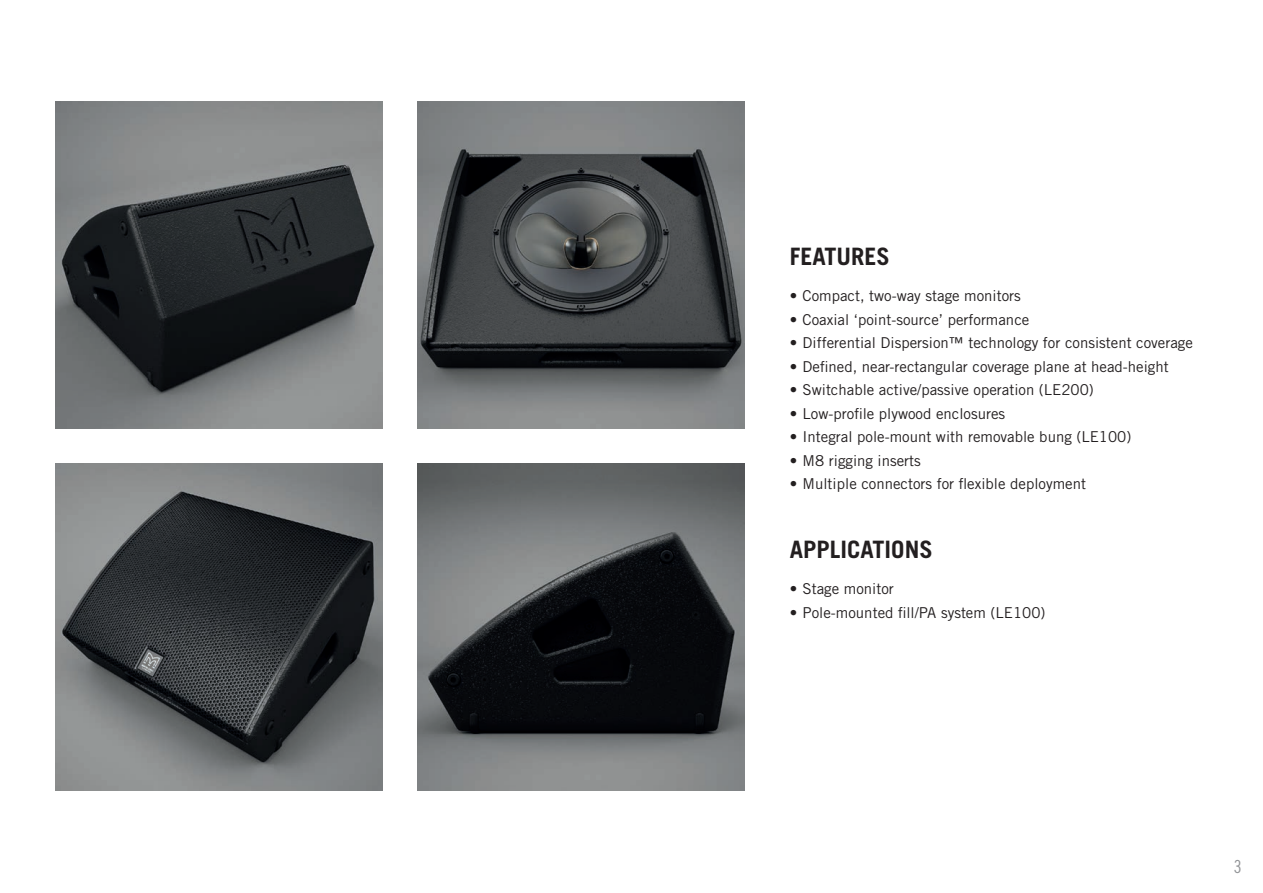
<style>
.page{position:relative;width:1263px;height:893px;background:#fff}
.page>*{position:absolute;margin:0;border:0;box-sizing:border-box;transform-origin:0 0}
.t1{font:700 24px "Trade Gothic";color:#231f20}
.t2{font:18px "Trade Gothic Cond Eighteen";color:#939598}
.t3{font:15px "Trade Gothic";color:#231f20}
</style>
<div class="page">
<img style="left:417px;top:102px;width:327px;height:327px">
<img style="left:55px;top:102px;width:327px;height:327px">
<img style="left:417px;top:463px;width:327px;height:328px">
<img style="left:55px;top:463px;width:327px;height:328px">
<h1 class="t1" style="left:790px;top:242px;width:102px">FEATURES</h1>
<p class="t3" style="left:790px;top:287px;width:233px">• Compact, two-way stage monitors</p>
<p class="t3" style="left:790px;top:310px;width:241px">• Coaxial ‘point-source’ performance</p>
<p class="t3" style="left:790px;top:334px;width:404px">• Differential Dispersion™ technology for consistent coverage</p>
<p class="t3" style="left:790px;top:357px;width:380px">• Defined, near-rectangular coverage plane at head-height</p>
<p class="t3" style="left:790px;top:381px;width:305px">• Switchable active/passive operation (LE200)</p>
<p class="t3" style="left:790px;top:404px;width:217px">• Low-profile plywood enclosures</p>
<p class="t3" style="left:790px;top:428px;width:343px">• Integral pole-mount with removable bung (LE100)</p>
<p class="t3" style="left:790px;top:451px;width:133px">• M8 rigging inserts</p>
<p class="t3" style="left:790px;top:475px;width:298px">• Multiple connectors for flexible deployment</p>
<h1 class="t1" style="left:790px;top:535px;width:144px">APPLICATIONS</h1>
<p class="t3" style="left:790px;top:580px;width:105px">• Stage monitor</p>
<p class="t3" style="left:790px;top:603px;width:257px">• Pole-mounted fill/PA system (LE100)</p>
<p class="t2" style="left:1234px;top:856px;width:9px">3</p>
</div>
